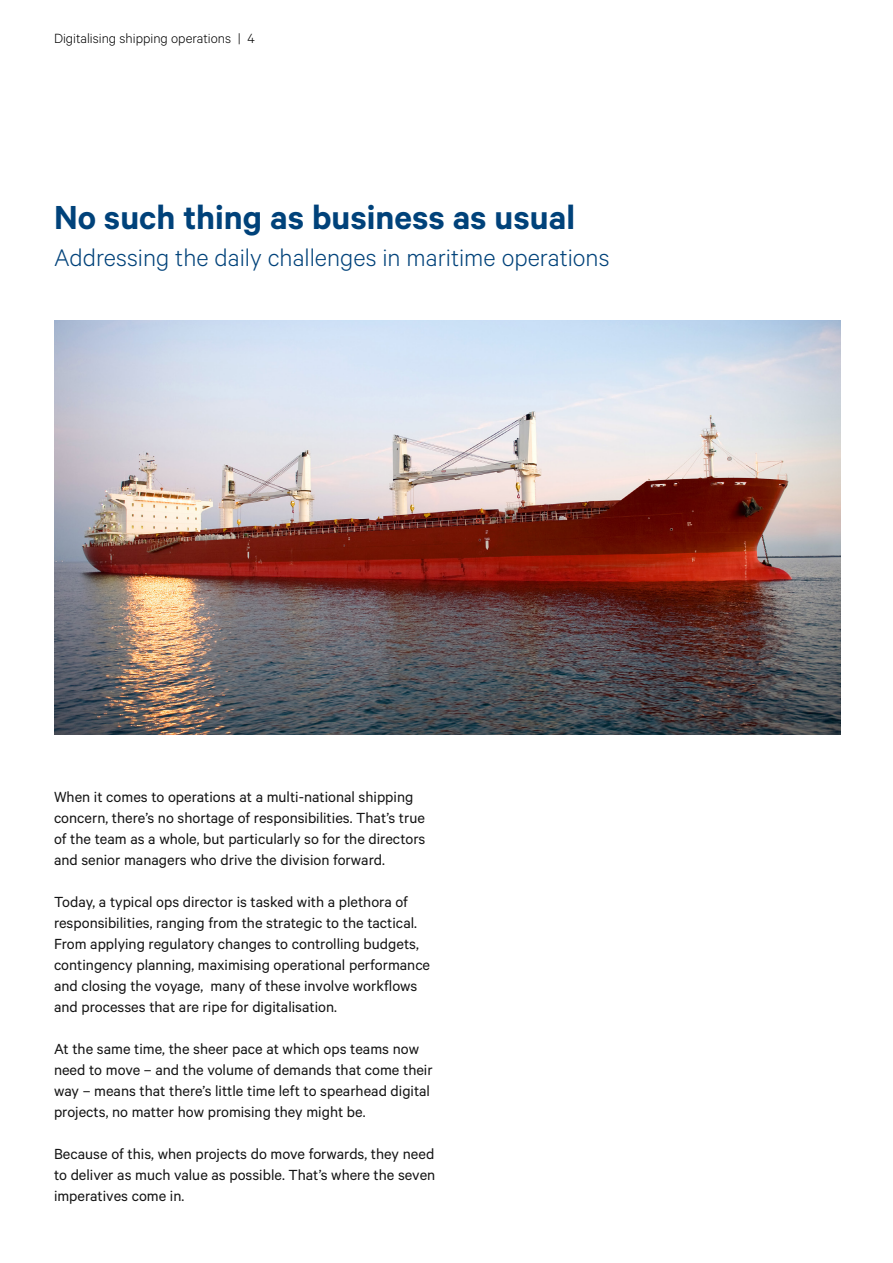
<style>
.page{position:relative;width:893px;height:1263px;background:#fff}
.page>*{position:absolute;margin:0;border:0;box-sizing:border-box;transform-origin:0 0}
.t1{font:600 37.5px "Calibre";color:#00427a}
.t2{font:300 27px "Calibre";color:#00427a}
.t3{font:16.5px/21px "Calibre";color:#141414}
.t4{font:300 15px "Calibre";color:#000}
</style>
<div class="page">
<img style="left:54px;top:320px;width:786px;height:415px">
<p class="t4" style="left:54px;top:30px;width:202px">Digitalising shipping operations | 4</p>
<h1 class="t1" style="left:54px;top:195px;width:522px">No such thing as business as usual</h1>
<h2 class="t2" style="left:54px;top:242px;width:557px">Addressing the daily challenges in maritime operations</h2>
<p class="t3" style="left:54px;top:785px;width:373px">When it comes to operations at a multi-national shipping concern, there’s no shortage of responsibilities. That’s true of the team as a whole, but particularly so for the directors and senior managers who drive the division forward.</p>
<p class="t3" style="left:54px;top:890px;width:378px">Today, a typical ops director is tasked with a plethora of responsibilities, ranging from the strategic to the tactical.<br>From applying regulatory changes to controlling budgets, contingency planning, maximising operational performance and closing the voyage, many of these involve workflows and processes that are ripe for digitalisation.</p>
<p class="t3" style="left:54px;top:1037px;width:380px">At the same time, the sheer pace at which ops teams now need to move – and the volume of demands that come their way – means that there’s little time left to spearhead digital projects, no matter how promising they might be.</p>
<p class="t3" style="left:54px;top:1142px;width:383px;text-align:justify">Because of this, when projects do move forwards, they need to deliver as much value as possible. That’s where the seven imperatives come in.</p>
</div>
